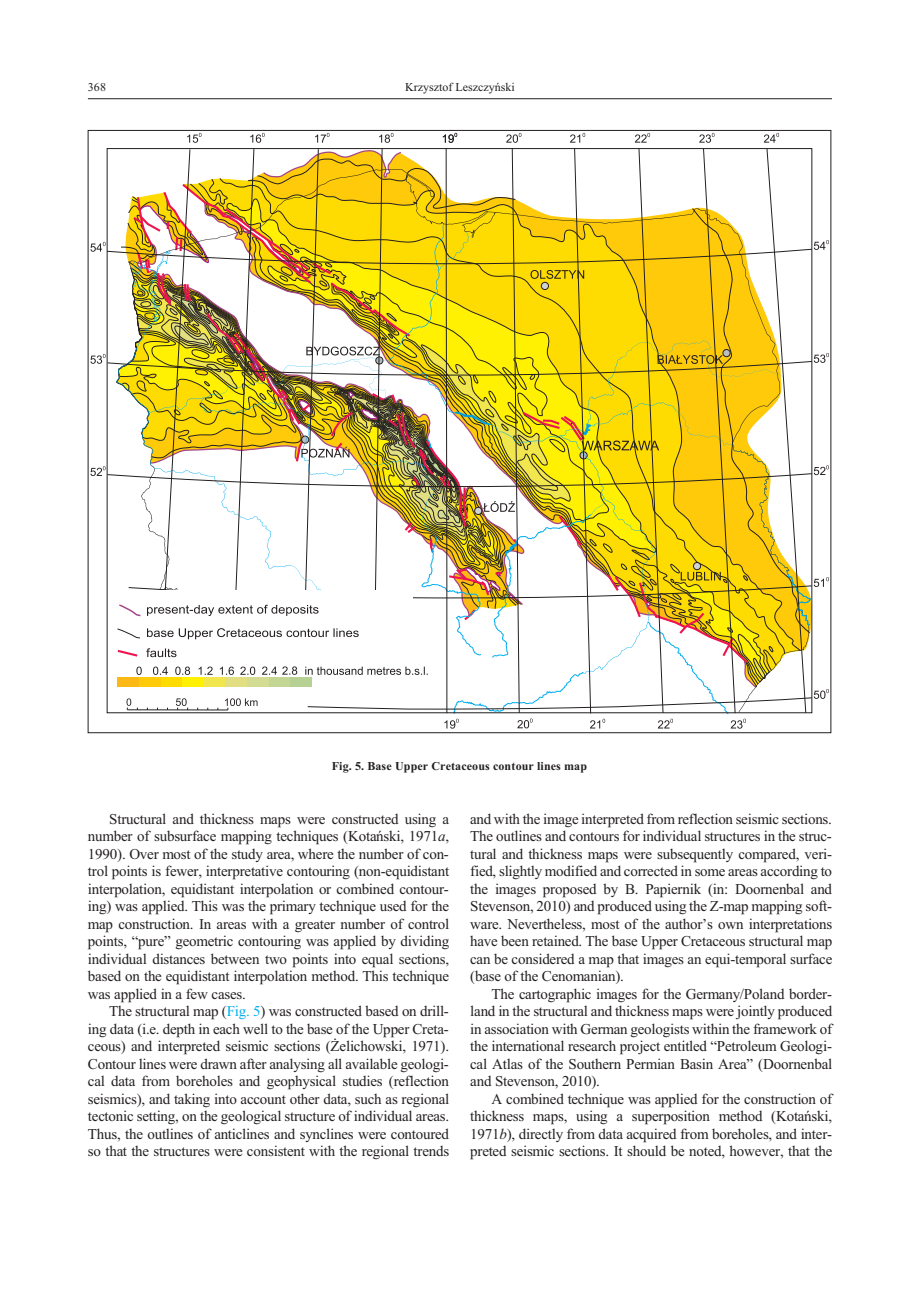
<style>
.page{position:relative;width:921px;height:1290px;background:#fff}
.page>*{position:absolute;margin:0;border:0;box-sizing:border-box;transform-origin:0 0}
.t1{font:15px/17.5px "Times New Roman";letter-spacing:-.01em;color:#231f20;text-align:justify}
.t2{font:700 12px "Times New Roman";letter-spacing:.01em;color:#231f20}
.t3{font:12px "Times New Roman";color:#231f20}
.s1{font-style:italic}
.s2{color:#00aeef}
</style>
<div class="page">
<hr style="left:88px;top:98px;width:744px;height:1px;background:#231f20">
<svg style="left:90px;top:133px;width:739px;height:596px"></svg>
<p class="t3" style="left:88px;top:83px;width:20px">368</p>
<p class="t3" style="left:405px;top:83px;width:111px">Krzysztof Leszczyñski</p>
<p class="t2" style="left:332px;top:762px;width:257px">Fig. 5. Base Up per Cre ta ceous con tour lines map</p>
<p class="t1" style="left:88px;top:811px;width:363px;text-indent:21px">Structural and thick ness maps were con structed using a number of subsurface map ping tech niques (Kotañski, 1971<span class="s1">a</span>, 1990). Over most of the study area, where the number of con - trol points is fewer, in ter pre ta tive con tour ing (non-equi dis tant in ter po la tion, equi dis tant in ter po la tion or com bined con tour&shy;ing) was ap plied. This was the pri mary tech nique used for the map con struction. In ar eas with a greater number of con trol points, “pure” geo met ric con tour ing was ap plied by di vid ing in di vid ual dis tances between two points into equal sections, based on the equi dis tant in terpo la tion method. This tech nique was ap plied in a few cases.</p>
<p class="t1" style="left:88px;top:1004px;width:363px;text-indent:21px">The struc tural map (<span class="s2">Fig. 5</span>) was con structed based on drill&shy;ing data (i.e. depth in each well to the base of the Up per Cre ta - ceous) and in ter preted seis mic sec tions (¯elichowski, 1971).<br>Con tour lines were drawn af ter ana lys ing all available geo log i - cal data from bore holes and geo phys i cal stud ies (re flec tion seismics), and tak ing into account other data, such as regional tec tonic set ting, on the geo log i cal struc ture of in di vid ual ar eas.<br>Thus, the out lines of anticlines and syn clines were con toured so that the struc tures were con sistent with the re gional trends</p>
<p class="t1" style="left:470px;top:811px;width:364px">and with the im age in ter preted from re flec tion seis mic sec tions.<br>The outlines and con tours for in di vid ual structures in the struc - tural and thick ness maps were sub se quently compared, ver i - fied, slightly mod i fied and cor rected in some ar eas ac cord ing to the images pro posed by B. Papiernik (in: Doornenbal and Stevenson, 2010) and pro duced using the Z-map map ping soft&shy;ware. Nev er the less, most of the au thor’s own in ter pre ta tions have been re tained. The base Upper Cre ta ceous struc tural map can be con sid ered a map that images an equi-tem po ral sur face (base of the Cenomanian).</p>
<p class="t1" style="left:470px;top:986px;width:364px;text-indent:21px">The car to graphic images for the Ger many/Po land border - land in the structural and thick ness maps were jointly pro duced in as so ci a tion with Ger man ge ol o gists within the frame work of the in ter na tional re search pro ject en ti tled “Pe tro leum Geo log i - cal At las of the South ern Permian Ba sin Area” (Doornenbal and Stevenson, 2010).</p>
<p class="t1" style="left:470px;top:1091px;width:364px;text-indent:21px">A combined tech nique was ap plied for the con struction of thick ness maps, us ing a su per po si tion method (Kotañski, 1971<span class="s1">b</span>), di rectly from data ac quired from bore holes, and in ter&shy;preted seis mic sec tions. It should be noted, how ever, that the</p>
</div>
